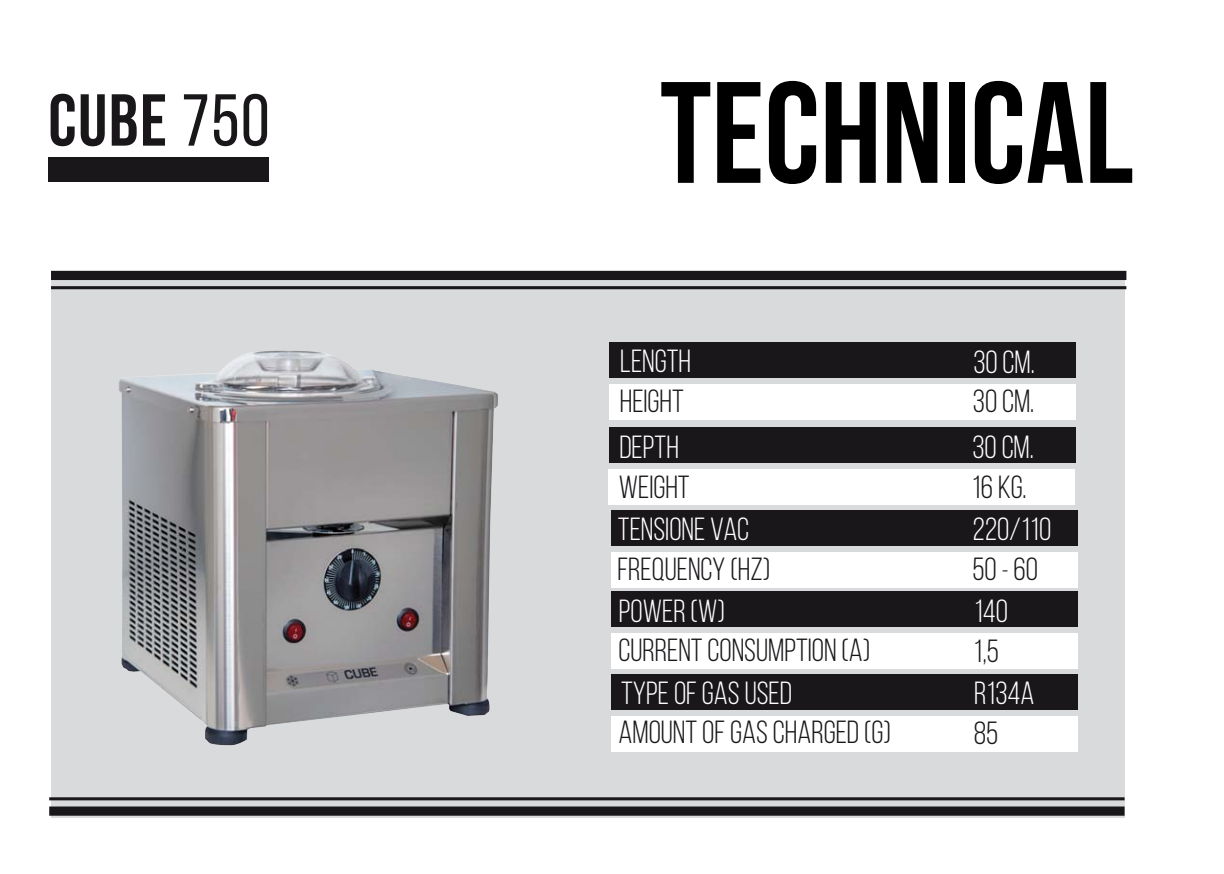
<style>
.page{position:relative;width:1224px;height:874px;background:#fff}
.page>*{position:absolute;margin:0;border:0;box-sizing:border-box;transform-origin:0 0}
.t1{font:700 144px "Bebas Neue";color:#000}
.t2{font:700 73.4px "Bebas Neue";color:#1a171b}
.t3{font:32px "Bebas Neue";color:#1a171b}
.t4{font:32px/41px "Bebas Neue";color:#fff}
.s1{font-weight:400}
.s2{color:#1a171b}
.s3{font-size:26px;color:#1a171b}
</style>
<div class="page">
<div style="left:51px;top:272px;width:1074px;height:545px;background:#d9dadb"></div>
<img style="left:119px;top:350px;width:379px;height:396px">
<div style="left:48px;top:157px;width:220px;height:25px;background:#1a171b"></div>
<div style="left:51px;top:271px;width:1075px;height:9px;background:#1a171b"></div>
<hr style="left:51px;top:286px;width:1075px;height:3px;background:#1a171b">
<div style="left:49px;top:807px;width:1076px;height:9px;background:#1a171b"></div>
<hr style="left:49px;top:797px;width:1076px;height:3px;background:#1a171b">
<div style="left:609px;top:343px;width:467px;height:35px;background:#1a171b"></div>
<div style="left:609px;top:427px;width:467px;height:36px;background:#1a171b"></div>
<div style="left:612px;top:511px;width:466px;height:35px;background:#1a171b"></div>
<div style="left:612px;top:591px;width:466px;height:36px;background:#1a171b"></div>
<div style="left:612px;top:675px;width:466px;height:35px;background:#1a171b"></div>
<div style="left:609px;top:384px;width:466px;height:36px;background:#fff"></div>
<div style="left:609px;top:469px;width:466px;height:35px;background:#fff"></div>
<div style="left:611px;top:552px;width:467px;height:36px;background:#fff"></div>
<div style="left:611px;top:633px;width:467px;height:35px;background:#fff"></div>
<div style="left:611px;top:716px;width:467px;height:36px;background:#fff"></div>
<h2 class="t2" style="left:48px;top:80px;width:223px">CUBE <span class="s1">750</span></h2>
<h1 class="t1" style="left:660px;top:54px;width:475px">TECHNICAL</h1>
<p class="t4" style="left:620px;top:341px;width:72px">LENGTH</p>
<p class="t3" style="left:620px;top:384px;width:66px">HEIGHT</p>
<p class="t4" style="left:619px;top:426px;width:61px">DEPTH</p>
<p class="t3" style="left:619px;top:469px;width:72px">WEIGHT</p>
<p class="t4" style="left:618px;top:508px;width:133px">TENSIONE VAC</p>
<p class="t3" style="left:617px;top:551px;width:154px">FREQUENCY (HZ)</p>
<p class="t4" style="left:619px;top:590px;width:108px">POWER (W)</p>
<p class="t3" style="left:618px;top:633px;width:253px">CURRENT CONSUMPTION (A)</p>
<p class="t4" style="left:621px;top:672px;width:173px">TYPE OF GAS USED</p>
<p class="t3" style="left:619px;top:715px;width:274px">AMOUNT OF GAS CHARGED (G)</p>
<p class="t4" style="left:973px;top:341px;width:63px">30 CM.</p>
<p class="t3" style="left:973px;top:384px;width:63px">30 CM.</p>
<p class="t4" style="left:972px;top:427px;width:63px">30 CM.</p>
<p class="t3" style="left:972px;top:470px;width:56px">16 KG.</p>
<p class="t4" style="left:973px;top:509px;width:80px">220/110<br><span class="s2">50</span> <span class="s3">-</span> <span class="s2">60<br></span>140</p>
<p class="t3" style="left:974px;top:634px;width:27px">1,5</p>
<p class="t4" style="left:974px;top:672px;width:62px">R134A</p>
<p class="t3" style="left:974px;top:715px;width:26px">85</p>
</div>
